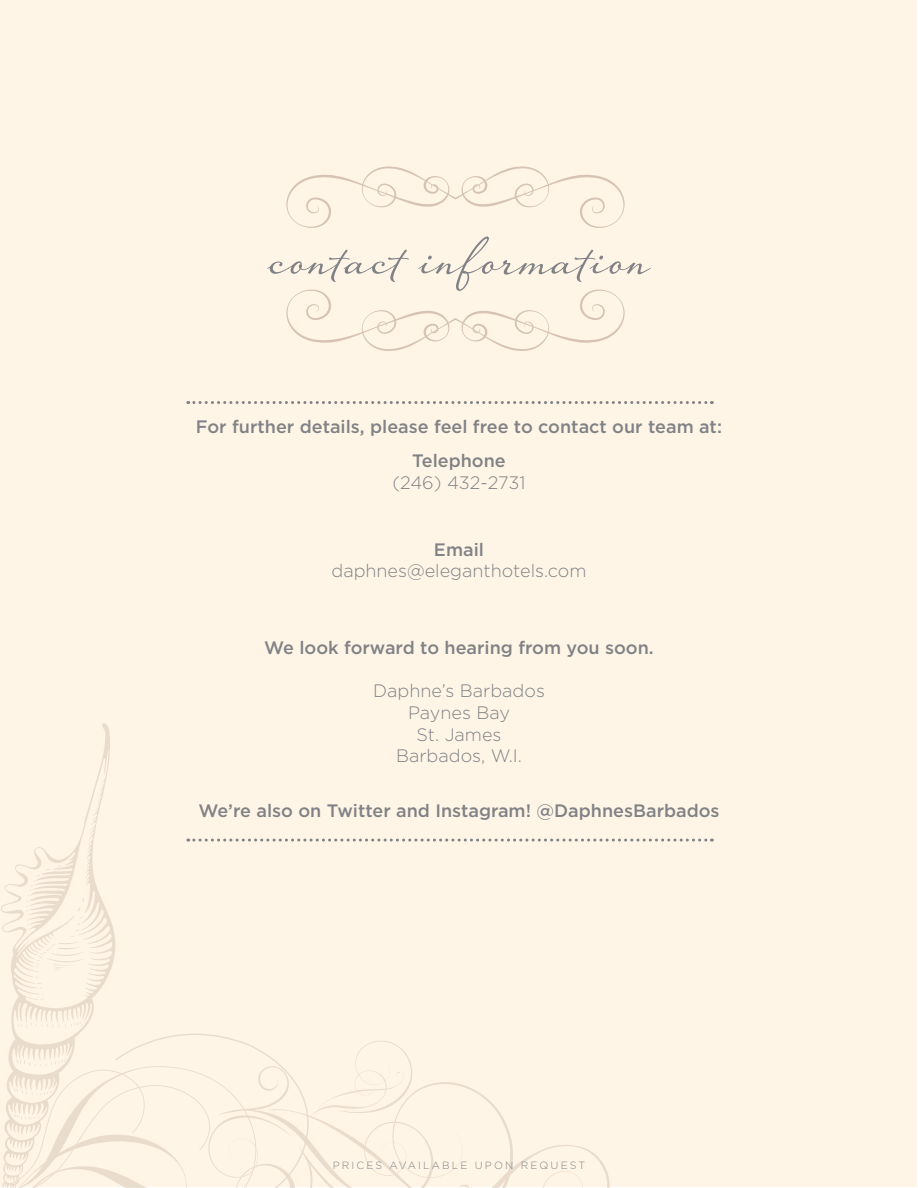
<style>
.page{position:relative;width:918px;height:1188px;background:#fff}
.page>*{position:absolute;margin:0;border:0;box-sizing:border-box;transform-origin:0 0}
.t1{font:73.5px "Hiatus";color:#808285}
.t2{font:500 18px/33.6px "Gotham";color:#808285;text-align:center}
.t3{font:300 18px/21.6px "Gotham";color:#808285;text-align:center}
.t4{font:300 10.5px "Gotham";letter-spacing:.2em;color:#808285}
</style>
<div class="page">
<div style="left:1px;top:1px;width:916px;height:1186px;background:#fff5e7"></div>
<svg style="left:0;top:723px;width:115px;height:465px"></svg>
<svg style="left:65px;top:1021px;width:18px;height:7px"></svg>
<svg style="left:18px;top:1023px;width:41px;height:5px"></svg>
<svg style="left:26px;top:865px;width:58px;height:135px"></svg>
<svg style="left:7px;top:1034px;width:603px;height:154px"></svg>
<svg style="left:286px;top:289px;width:339px;height:62px"></svg>
<svg style="left:286px;top:166px;width:339px;height:62px"></svg>
<svg style="left:188px;top:839px;width:524px;height:3px"></svg>
<svg style="left:188px;top:401px;width:524px;height:3px"></svg>
<h1 class="t1" style="left:268px;top:205px;width:384px">contact information</h1>
<p class="t2" style="left:196px;top:410px;width:528px">For further details, please feel free to contact our team at:<br>Telephone</p>
<p class="t3" style="left:393px;top:471px;width:134px">(246) 432-2731</p>
<p class="t2" style="left:434px;top:532px;width:52px">Email</p>
<p class="t3" style="left:331px;top:560px;width:257px">daphnes@eleganthotels.com</p>
<p class="t2" style="left:264px;top:631px;width:391px">We look forward to hearing from you soon.</p>
<p class="t3" style="left:373px;top:680px;width:173px">Daphne’s Barbados<br>Paynes Bay<br>St. James<br>Barbados, W.I.</p>
<p class="t2" style="left:198px;top:794px;width:523px">We’re also on Twitter and Instagram! @DaphnesBarbados</p>
<p class="t4" style="left:333px;top:1159px;width:254px">PRICES AVAILABLE UPON REQUEST</p>
</div>
